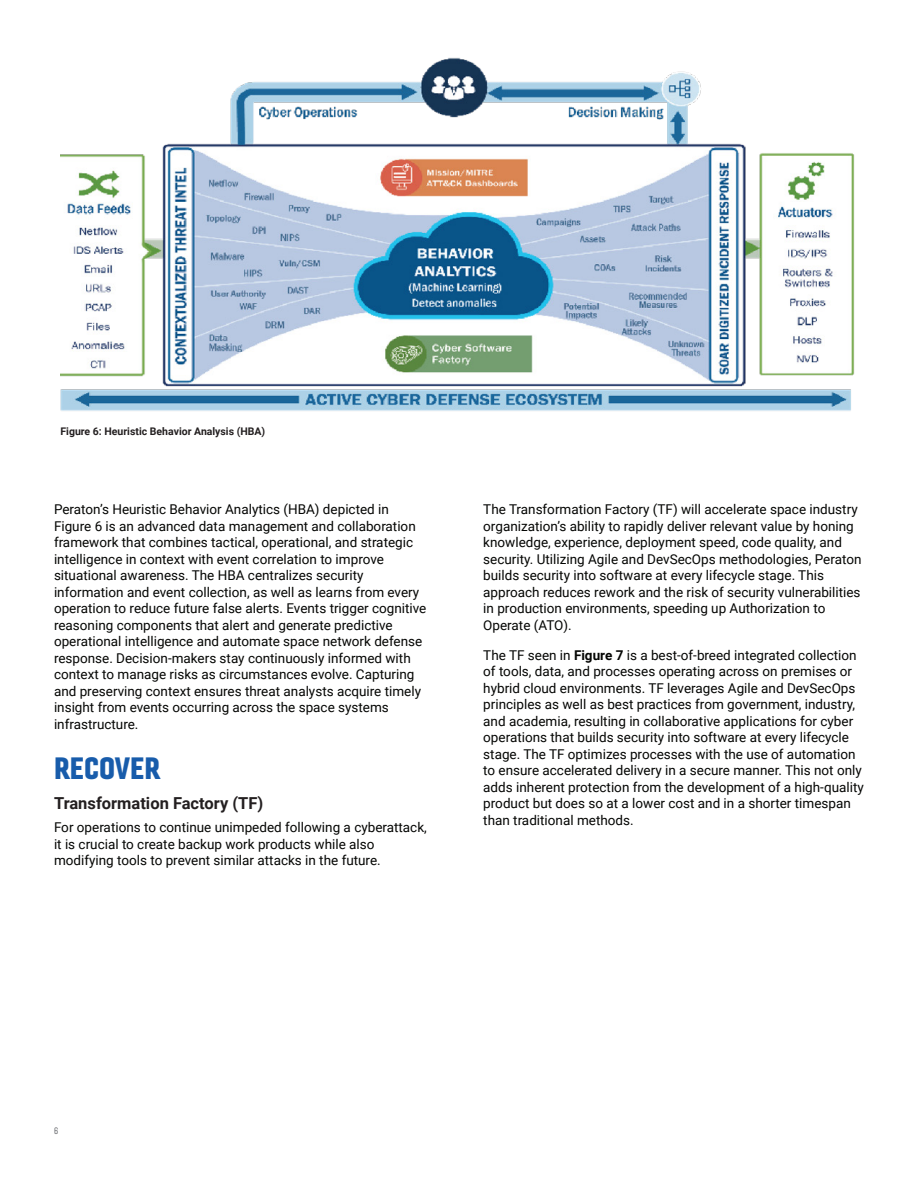
<style>
.page{position:relative;width:918px;height:1188px;background:#fff}
.page>*{position:absolute;margin:0;border:0;box-sizing:border-box;transform-origin:0 0}
.Body_header_20pt{font:30px "Gineso Con Bla";color:#185cab}
.Body_subhead_11pt{font:700 16.5px "Roboto";color:#231f20}
.Body_Copy_9pt{font:13.5px/16.5px "Roboto";color:#040503}
.Legal_6_5pt{font:700 10.5px "Roboto";color:#231f20}
.Page____Footer{font:9px "Gineso Con Boo";color:#54565b}
.s1{font-weight:700}
</style>
<div class="page">
<img style="left:60px;top:57px;width:795px;height:354px">
<p class="Legal_6_5pt" style="left:60px;top:424px;width:206px">Figure 6: Heuristic Behavior Analysis (HBA)</p>
<p class="Body_Copy_9pt" style="left:54px;top:501px;width:374px">Peraton’s Heuristic Behavior Analytics (HBA) depicted in Figure 6 is an advanced data management and collaboration framework that combines tactical, operational, and strategic intelligence in context with event correlation to improve situational awareness. The HBA centralizes security information and event collection, as well as learns from every operation to reduce future false alerts. Events trigger cognitive reasoning components that alert and generate predictive operational intelligence and automate space network defense response. Decision-makers stay continuously informed with context to manage risks as circumstances evolve. Capturing and preserving context ensures threat analysts acquire timely insight from events occurring across the space systems infrastructure.</p>
<p class="Body_header_20pt" style="left:54px;top:749px;width:108px">RECOVER</p>
<p class="Body_subhead_11pt" style="left:54px;top:792px;width:211px">Transformation Factory (TF)</p>
<p class="Body_Copy_9pt" style="left:54px;top:819px;width:374px">For operations to continue unimpeded following a cyberattack, it is crucial to create backup work products while also modifying tools to prevent similar attacks in the future.</p>
<p class="Body_Copy_9pt" style="left:483px;top:501px;width:380px">The Transformation Factory (TF) will accelerate space industry organization’s ability to rapidly deliver relevant value by honing knowledge, experience, deployment speed, code quality, and security. Utilizing Agile and DevSecOps methodologies, Peraton builds security into software at every lifecycle stage. This approach reduces rework and the risk of security vulnerabilities in production environments, speeding up Authorization to Operate (ATO).</p>
<p class="Body_Copy_9pt" style="left:483px;top:646px;width:382px">The TF seen in <span class="s1">Figure 7</span> is a best-of-breed integrated collection of tools, data, and processes operating across on premises or hybrid cloud environments. TF leverages Agile and DevSecOps principles as well as best practices from government, industry, and academia, resulting in collaborative applications for cyber operations that builds security into software at every lifecycle stage. The TF optimizes processes with the use of automation to ensure accelerated delivery in a secure manner. This not only adds inherent protection from the development of a high-quality product but does so at a lower cost and in a shorter timespan than traditional methods.</p>
<p class="Page____Footer" style="left:54px;top:1125px;width:6px">6</p>
</div>
